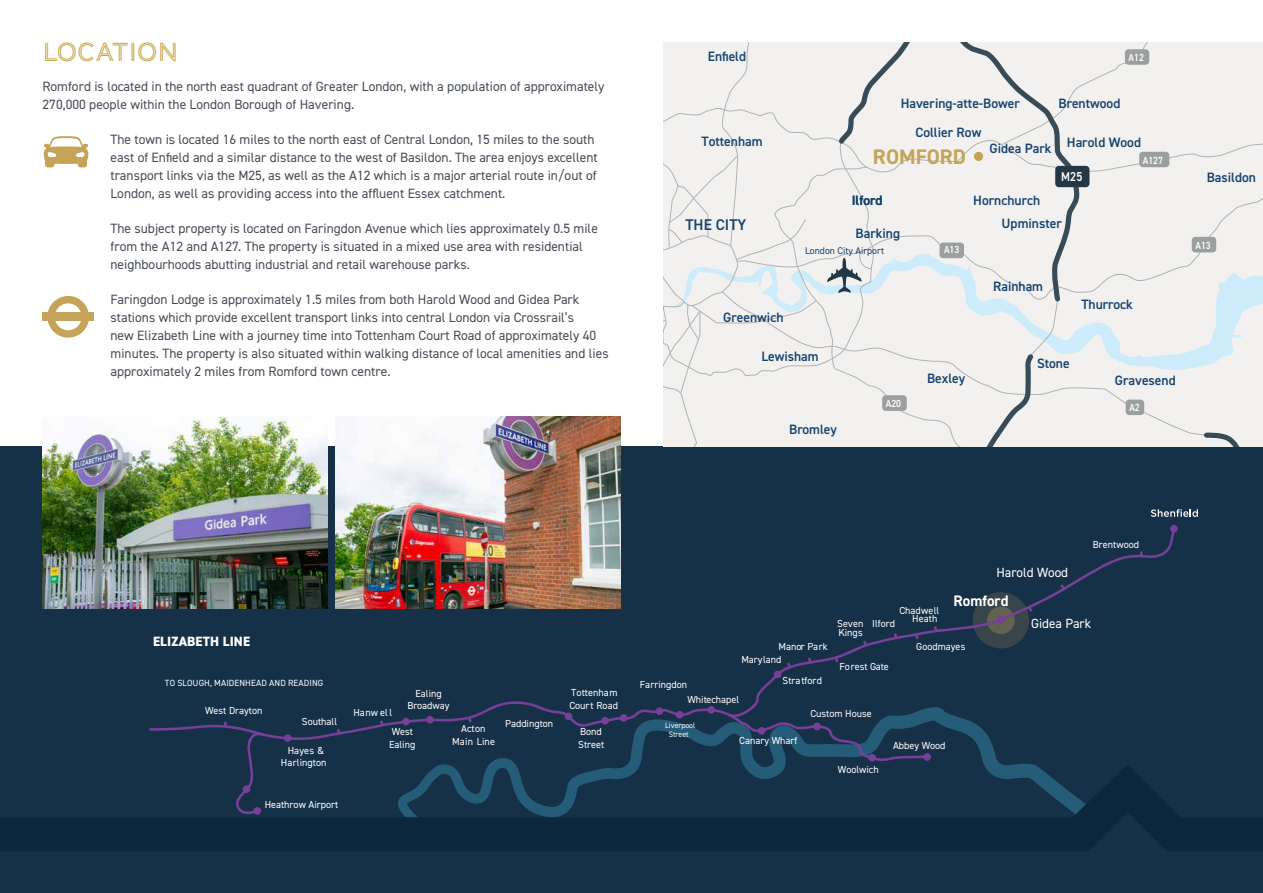
<style>
.page{position:relative;width:1263px;height:893px;background:#fff}
.page>*{position:absolute;margin:0;border:0;box-sizing:border-box;transform-origin:0 0}
.t1{font:27px "AW Conqueror Std Inline";color:#c6a445}
.t2{font:700 21.15px "DIN2014";color:#c5a459}
.t3{font:600 15.45px "DIN2014";color:#15426e}
.t4{font:700 15.3px "DIN2014";color:#fff}
.t5{font:600 13.65px/23.1px "DIN2014";color:#15426e}
.t6{font:13.5px/18px "DIN2014";color:#474c55}
.t7{font:800 13.5px "DIN2014";letter-spacing:.01em;color:#fff}
.t8{font:13.35px "DIN2014";color:#fff}
.t9{font:600 12.9px "DIN2014";color:#fff;scale:.9 1}
.t10{font:600 10.35px "DIN2014";color:#fff;scale:.9 1}
.t11{font:10.2px/12.3px "DIN2014";color:#fff}
.t12{font:9.75px "DIN2014";color:#15426e}
.t13{font:9px "DIN2014";letter-spacing:.01em;color:#fff}
.t14{font:7.8px/9.3px "DIN2014";color:#fff;text-align:center}
</style>
<div class="page">
<div style="left:0;top:446px;width:1263px;height:447px;background:#163048"></div>
<svg style="left:44px;top:136px;width:45px;height:31px"></svg>
<svg style="left:47px;top:296px;width:42px;height:42px"></svg>
<div style="left:43px;top:313px;width:51px;height:8px;background:#c5a459"></div>
<svg style="left:1145px;top:300px;width:118px;height:146px;fill:#f2f1ef"></svg>
<div style="left:1080px;top:162px;width:183px;height:138px;background:#f2f1ef"></div>
<svg style="left:816px;top:436px;width:120px;height:10px"></svg>
<svg style="left:816px;top:291px;width:390px;height:145px"></svg>
<div style="left:663px;top:304px;width:153px;height:142px;background:#f2f1ef"></div>
<svg style="left:1201px;top:430px;width:62px;height:16px"></svg>
<svg style="left:936px;top:299px;width:209px;height:148px"></svg>
<svg style="left:663px;top:43px;width:417px;height:261px"></svg>
<div style="left:1139px;top:152px;width:30px;height:15px;background:#9c9fa0;border-radius:4px"></div>
<div style="left:1192px;top:237px;width:24px;height:15px;background:#9c9fa0;border-radius:4px"></div>
<div style="left:939px;top:243px;width:25px;height:15px;background:#9c9fa0;border-radius:4px"></div>
<div style="left:882px;top:395px;width:25px;height:16px;background:#9c9fa0;border-radius:4px"></div>
<div style="left:1126px;top:400px;width:18px;height:15px;background:#9c9fa0;border-radius:4px"></div>
<div style="left:1055px;top:166px;width:34px;height:21px;background:#243746;border-radius:4px"></div>
<div style="left:834px;top:43px;width:429px;height:119px;background:#f2f1ef"></div>
<svg style="left:827px;top:252px;width:45px;height:41px"></svg>
<svg style="left:764px;top:525px;width:413px;height:161px"></svg>
<svg style="left:0;top:686px;width:1263px;height:165px"></svg>
<svg style="left:784px;top:660px;width:10px;height:11px"></svg>
<svg style="left:806px;top:655px;width:7px;height:11px"></svg>
<svg style="left:832px;top:654px;width:9px;height:11px"></svg>
<svg style="left:861px;top:638px;width:9px;height:11px"></svg>
<svg style="left:892px;top:630px;width:7px;height:12px"></svg>
<svg style="left:913px;top:631px;width:7px;height:11px"></svg>
<svg style="left:932px;top:624px;width:7px;height:11px"></svg>
<svg style="left:1140px;top:551px;width:3px;height:6px"></svg>
<svg style="left:1025px;top:603px;width:10px;height:12px"></svg>
<svg style="left:1057px;top:581px;width:11px;height:12px"></svg>
<div style="left:284px;top:734px;width:7px;height:8px;background:#763f98;border-radius:50%"></div>
<div style="left:402px;top:718px;width:8px;height:7px;background:#763f98;border-radius:50%"></div>
<div style="left:426px;top:716px;width:8px;height:8px;background:#763f98;border-radius:50%"></div>
<div style="left:774px;top:671px;width:7px;height:7px;background:#763f98;border-radius:50%"></div>
<div style="left:923px;top:753px;width:8px;height:8px;background:#763f98;border-radius:50%"></div>
<div style="left:997px;top:616px;width:7px;height:8px;background:#763f98;border-radius:50%"></div>
<div style="left:1170px;top:525px;width:8px;height:8px;background:#763f98;border-radius:50%"></div>
<div style="left:565px;top:712px;width:7px;height:8px;background:#763f98;border-radius:50%"></div>
<div style="left:243px;top:785px;width:7px;height:8px;background:#763f98;border-radius:50%"></div>
<div style="left:253px;top:807px;width:8px;height:8px;background:#763f98;border-radius:50%"></div>
<div style="left:601px;top:717px;width:8px;height:7px;background:#763f98;border-radius:50%"></div>
<div style="left:620px;top:714px;width:7px;height:8px;background:#763f98;border-radius:50%"></div>
<div style="left:656px;top:707px;width:7px;height:8px;background:#763f98;border-radius:50%"></div>
<div style="left:676px;top:711px;width:7px;height:7px;background:#763f98;border-radius:50%"></div>
<div style="left:707px;top:706px;width:8px;height:8px;background:#763f98;border-radius:50%"></div>
<div style="left:758px;top:727px;width:7px;height:8px;background:#763f98;border-radius:50%"></div>
<div style="left:868px;top:754px;width:8px;height:8px;background:#763f98;border-radius:50%"></div>
<div style="left:813px;top:723px;width:8px;height:7px;background:#763f98;border-radius:50%"></div>
<svg style="left:1151px;top:509px;width:47px;height:8px"></svg>
<img style="left:43px;top:417px;width:284px;height:191px">
<img style="left:336px;top:417px;width:285px;height:191px">
<h1 class="t1" style="left:43px;top:37px;width:137px">LOCATION</h1>
<p class="t6" style="left:43px;top:78px;width:563px">Romford is located in the north east quadrant of Greater London, with a population of approximately<br>270,000 people within the London Borough of Havering.</p>
<p class="t6" style="left:111px;top:131px;width:489px">The town is located 16 miles to the north east of Central London, 15 miles to the south east of Enfield and a similar distance to the west of Basildon. The area enjoys excellent transport links via the M25, as well as the A12 which is a major arterial route in/out of London, as well as providing access into the affluent Essex catchment.</p>
<p class="t6" style="left:111px;top:220px;width:489px">The subject property is located on Faringdon Avenue which lies approximately 0.5 mile from the A12 and A127. The property is situated in a mixed use area with residential neighbourhoods abutting industrial and retail warehouse parks.</p>
<p class="t6" style="left:111px;top:291px;width:500px">Faringdon Lodge is approximately 1.5 miles from both Harold Wood and Gidea Park stations which provide excellent transport links into central London via Crossrail’s<br>new Elizabeth Line with a journey time into Tottenham Court Road of approximately 40 minutes. The property is also situated within walking distance of local amenities and lies approximately 2 miles from Romford town centre.</p>
<p class="t5" style="left:708px;top:45px;width:40px">Enfield</p>
<p class="t5" style="left:702px;top:130px;width:63px">Tottenham</p>
<p class="t3" style="left:685px;top:214px;width:62px">THE CITY</p>
<p class="t5" style="left:723px;top:305px;width:62px">Greenwich</p>
<p class="t5" style="left:901px;top:92px;width:121px">Havering-atte-Bower</p>
<p class="t10" style="left:1128px;top:51px;width:18px">A12</p>
<p class="t5" style="left:1059px;top:92px;width:63px">Brentwood</p>
<p class="t5" style="left:915px;top:120px;width:67px">Collier Row</p>
<h2 class="t2" style="left:873px;top:143px;width:95px">ROMFORD</h2>
<p class="t5" style="left:989px;top:131px;width:153px">Gidea Park Harold Wood</p>
<p class="t9" style="left:1061px;top:168px;width:25px">M25</p>
<p class="t10" style="left:1143px;top:153px;width:24px">A127</p>
<p class="t5" style="left:852px;top:189px;width:32px">Ilford</p>
<p class="t5" style="left:855px;top:221px;width:46px">Barking</p>
<p class="t12" style="left:805px;top:244px;width:80px">London City Airport</p>
<p class="t10" style="left:944px;top:243px;width:18px">A13</p>
<p class="t5" style="left:1001px;top:189px;width:62px;text-indent:-28px">Hornchurch<br>Upminster</p>
<p class="t5" style="left:993px;top:274px;width:52px">Rainham</p>
<p class="t5" style="left:1081px;top:292px;width:53px">Thurrock</p>
<p class="t5" style="left:761px;top:344px;width:59px">Lewisham</p>
<p class="t5" style="left:789px;top:417px;width:49px">Bromley</p>
<p class="t10" style="left:886px;top:397px;width:18px">A20</p>
<p class="t5" style="left:927px;top:366px;width:40px">Bexley</p>
<p class="t5" style="left:1037px;top:351px;width:34px">Stone</p>
<p class="t5" style="left:1115px;top:369px;width:62px">Gravesend</p>
<p class="t10" style="left:1129px;top:401px;width:13px">A2</p>
<p class="t5" style="left:1207px;top:166px;width:51px">Basildon</p>
<p class="t10" style="left:1195px;top:238px;width:18px">A13</p>
<p class="t7" style="left:153px;top:633px;width:98px">ELIZABETH LINE</p>
<p class="t13" style="left:165px;top:678px;width:160px">TO SLOUGH, MAIDENHEAD AND READING</p>
<p class="t11" style="left:205px;top:704px;width:59px">West Drayton</p>
<p class="t11" style="left:302px;top:715px;width:37px">Southall</p>
<p class="t11" style="left:281px;top:744px;width:47px;text-align:center">Hayes &amp;<br>Harlington</p>
<p class="t11" style="left:265px;top:798px;width:75px">Heathrow Airport</p>
<p class="t11" style="left:407px;top:687px;width:44px;text-align:center">Ealing<br>Broadway</p>
<p class="t11" style="left:389px;top:726px;width:28px">West<br>Ealing</p>
<p class="t11" style="left:353px;top:706px;width:40px">Hanw ell</p>
<p class="t11" style="left:452px;top:722px;width:44px;text-align:center">Acton<br>Main Line</p>
<p class="t11" style="left:505px;top:717px;width:50px">Paddington</p>
<p class="t11" style="left:569px;top:686px;width:50px">Tottenham<br>Court Road</p>
<p class="t11" style="left:578px;top:725px;width:28px">Bond<br>Street</p>
<p class="t11" style="left:778px;top:640px;width:51px">Manor Park</p>
<p class="t11" style="left:640px;top:678px;width:49px">Farringdon</p>
<p class="t11" style="left:741px;top:653px;width:42px">Maryland</p>
<p class="t11" style="left:782px;top:674px;width:41px">Stratford</p>
<p class="t11" style="left:687px;top:693px;width:53px">Whitechapel</p>
<p class="t11" style="left:837px;top:619px;width:28px;line-height:8.6px">Seven<br>Kings</p>
<p class="t8" style="left:996px;top:564px;width:73px">Harold Wood</p>
<p class="t11" style="left:1093px;top:539px;width:48px">Brentwood</p>
<p class="t4" style="left:954px;top:591px;width:57px">Romford</p>
<p class="t11" style="left:916px;top:640px;width:51px">Goodmayes</p>
<p class="t11" style="left:899px;top:606px;width:41px;line-height:8.6px;text-align:right">Chadwell<br>Heath</p>
<p class="t11" style="left:872px;top:617px;width:24px">Ilford</p>
<p class="t8" style="left:1031px;top:615px;width:62px">Gidea Park</p>
<p class="t11" style="left:839px;top:661px;width:51px">Forest Gate</p>
<p class="t9" style="left:674px;top:714px;width:25px">M23</p>
<p class="t14" style="left:665px;top:720px;width:32px">Liverpool<br>Street</p>
<p class="t11" style="left:739px;top:734px;width:60px">Canary Wharf</p>
<p class="t11" style="left:810px;top:707px;width:63px">Custom House</p>
<p class="t11" style="left:838px;top:763px;width:42px">Woolwich</p>
<p class="t11" style="left:893px;top:739px;width:54px">Abbey Wood</p>
</div>
